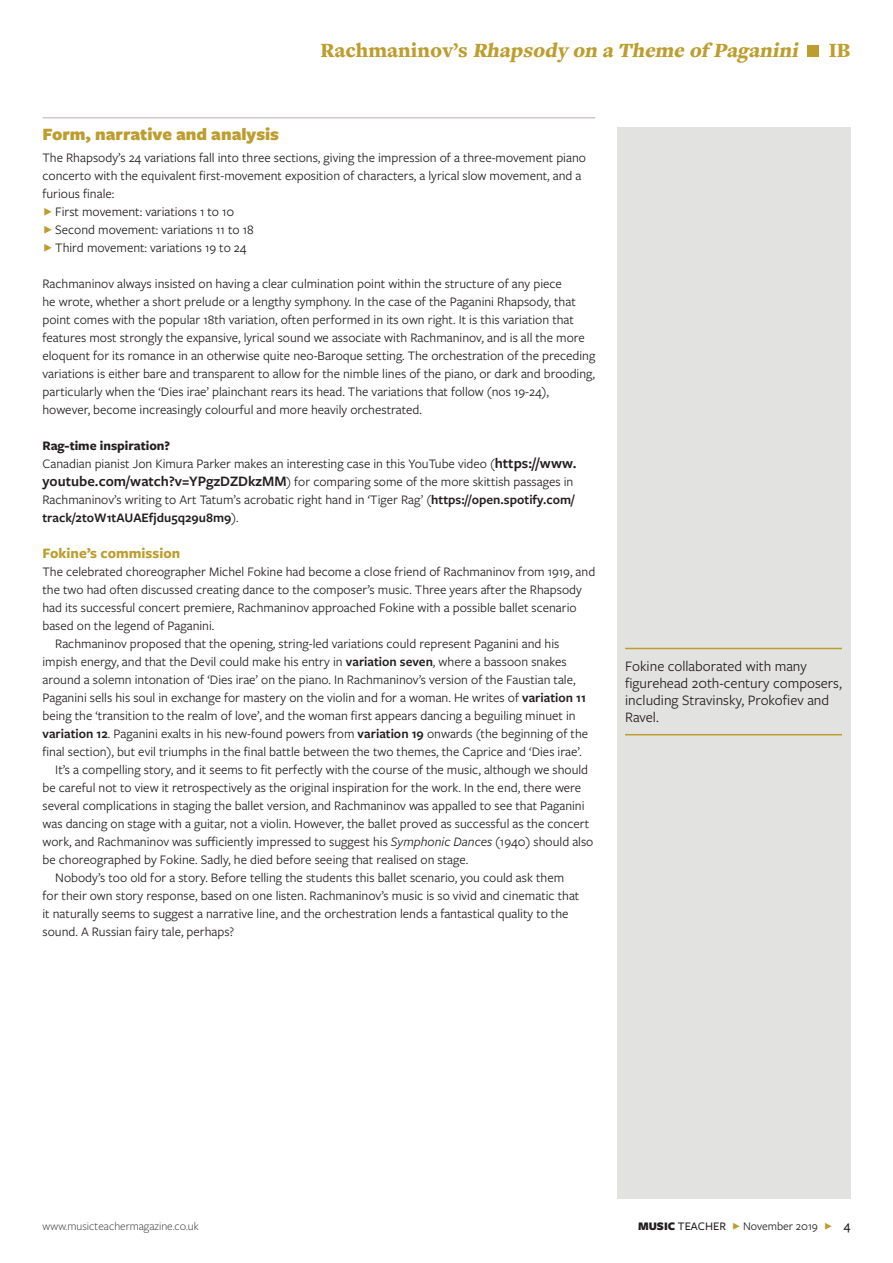
<style>
.page{position:relative;width:893px;height:1263px;background:#fff}
.page>*{position:absolute;margin:0;border:0;box-sizing:border-box;transform-origin:0 0}
.t1{font:italic 900 21px "Freight Text Pro";color:#bd9d2e}
.t2{font:900 18px "Freight Sans Pro";color:#bd9d2e}
.t3{font:15px/17.2px "Freight Sans Pro";color:#231f20}
.t4{font:700 15px "Freight Sans Pro";color:#bd9d2e}
.t5{font:13.5px/18px "Freight Sans Pro";color:#231f20}
.t6{font:300 12px "Freight Sans Pro";color:#231f20}
.t7{font:12px "Freight Sans Pro";color:#231f20}
.s1{font-style:normal}
.s2{font-weight:700}
.s3{font-weight:600;font-size:15px}
.s4{font-weight:600}
.s5{font-style:italic}
.s6{font-weight:900}
.s7{font-weight:500}
.s8{color:#bd9d2e}
.s9{font-weight:500;font-size:13.5px}
</style>
<div class="page">
<div style="left:808px;top:46px;width:11px;height:11px;background:#bd9d2e"></div>
<div style="left:617px;top:128px;width:233px;height:1071px;background:#e2e2e1"></div>
<hr style="left:42px;top:117px;width:553px;height:1px;background:#cdc9c8">
<hr style="left:625px;top:648px;width:217px;height:1px;background:#bd9d2e">
<hr style="left:625px;top:734px;width:217px;height:1px;background:#bd9d2e">
<h1 class="t1" style="left:320px;top:36px;width:531px"><span class="s1">R a c h m a n i n o v’ s</span> Rhapsody on a Theme of Paganini <span class="s1">I B</span></h1>
<h2 class="t2" style="left:42px;top:121px;width:238px">Form, narrative and analysis</h2>
<p class="t5" style="left:42px;top:148px;width:545px">The Rhapsody’s 24 variations fall into three sections, giving the impression of a three-movement piano</p>
<p class="t5" style="left:42px;top:166px;width:541px">concerto with the equivalent first-movement exposition of characters, a lyrical slow movement, and a</p>
<p class="t5" style="left:42px;top:184px;width:73px">furious finale:</p>
<p class="t5" style="left:55px;top:202px;width:181px">First movement: variations 1 to 10</p>
<p class="t5" style="left:55px;top:220px;width:200px">Second movement: variations 11 to 18</p>
<p class="t5" style="left:55px;top:238px;width:193px">Third movement: variations 19 to 24</p>
<p class="t5" style="left:42px;top:274px;width:554px">Rachmaninov always insisted on having a clear culmination point within the structure of any piece<br>he wrote, whether a short prelude or a lengthy symphony. In the case of the Paganini Rhapsody, that point comes with the popular 18th variation, often performed in its own right. It is this variation that features most strongly the expansive, lyrical sound we associate with Rachmaninov, and is all the more eloquent for its romance in an otherwise quite neo-Baroque setting. The orchestration of the preceding variations is either bare and transparent to allow for the nimble lines of the piano, or dark and brooding, particularly when the ‘Dies irae’ plainchant rears its head. The variations that follow (nos 19-24), however, become increasingly colourful and more heavily orchestrated.</p>
<p class="t5" style="left:42px;top:436px;width:535px"><span class="s2">Rag-time inspiration?<br></span>Canadian pianist Jon Kimura Parker makes an interesting case in this YouTube video (<span class="s3">https://www. youtube.com/watch?v=YPgzDZDkzMM</span>) for comparing some of the more skittish passages in Rachmaninov’s writing to Art Tatum’s acrobatic right hand in ‘Tiger Rag’ (<span class="s4">https://open.spotify.com/ track/2toW1tAUAEfjdu5q29u8m9</span>).</p>
<p class="t4" style="left:42px;top:543px;width:139px">Fokine’s commission</p>
<p class="t5" style="left:42px;top:562px;width:554px">The celebrated choreographer Michel Fokine had become a close friend of Rachmaninov from 1919, and</p>
<p class="t5" style="left:42px;top:580px;width:541px">the two had often discussed creating dance to the composer’s music. Three years after the Rhapsody</p>
<p class="t5" style="left:42px;top:598px;width:536px">had its successful concert premiere, Rachmaninov approached Fokine with a possible ballet scenario</p>
<p class="t5" style="left:42px;top:616px;width:173px">based on the legend of Paganini.</p>
<p class="t5" style="left:55px;top:634px;width:506px">Rachmaninov proposed that the opening, string-led variations could represent Paganini and his</p>
<p class="t5" style="left:42px;top:652px;width:526px">impish energy, and that the Devil could make his entry in <span class="s4">variation seven</span>, where a bassoon snakes</p>
<p class="t5" style="left:42px;top:670px;width:535px">around a solemn intonation of ‘Dies irae’ on the piano. In Rachmaninov’s version of the Faustian tale,</p>
<p class="t5" style="left:42px;top:688px;width:545px">Paganini sells his soul in exchange for mastery on the violin and for a woman. He writes of <span class="s4">variation 11</span></p>
<p class="t5" style="left:42px;top:706px;width:535px">being the ‘transition to the realm of love’, and the woman first appears dancing a beguiling minuet in</p>
<p class="t5" style="left:42px;top:724px;width:547px"><span class="s4">variation 12</span>. Paganini exalts in his new-found powers from <span class="s4">variation 19</span> onwards (the beginning of the</p>
<p class="t5" style="left:42px;top:742px;width:541px">final section), but evil triumphs in the final battle between the two themes, the Caprice and ‘Dies irae’<span class="s5">.</span></p>
<p class="t5" style="left:55px;top:760px;width:534px">It’s a compelling story, and it seems to fit perfectly with the course of the music, although we should</p>
<p class="t5" style="left:42px;top:778px;width:540px">be careful not to view it retrospectively as the original inspiration for the work. In the end, there were</p>
<p class="t5" style="left:42px;top:796px;width:544px">several complications in staging the ballet version, and Rachmaninov was appalled to see that Paganini</p>
<p class="t5" style="left:42px;top:814px;width:548px">was dancing on stage with a guitar, not a violin. However, the ballet proved as successful as the concert</p>
<p class="t5" style="left:42px;top:832px;width:552px">work, and Rachmaninov was sufficiently impressed to suggest his <span class="s5">Symphonic Dances</span> (1940) should also</p>
<p class="t5" style="left:42px;top:850px;width:427px">be choreographed by Fokine. Sadly, he died before seeing that realised on stage.</p>
<p class="t5" style="left:55px;top:868px;width:510px">Nobody’s too old for a story. Before telling the students this ballet scenario, you could ask them</p>
<p class="t5" style="left:42px;top:886px;width:538px">for their own story response, based on one listen. Rachmaninov’s music is so vivid and cinematic that</p>
<p class="t5" style="left:42px;top:904px;width:528px">it naturally seems to suggest a narrative line, and the orchestration lends a fantastical quality to the</p>
<p class="t5" style="left:42px;top:922px;width:193px">sound. A Russian fairy tale, perhaps?</p>
<p class="t3" style="left:625px;top:656px;width:218px">Fokine collaborated with many figurehead 20th-century composers, including Stravinsky, Prokofiev and<br>Ravel.</p>
<p class="t6" style="left:42px;top:1218px;width:158px">www.musicteachermagazine.co.uk</p>
<p class="t7" style="left:638px;top:1218px;width:214px"><span class="s6">MUSIC</span> <span class="s7">TEACHER</span> <span class="s8">F</span> November 2019 <span class="s8">F</span> <span class="s9">4</span></p>
</div>
